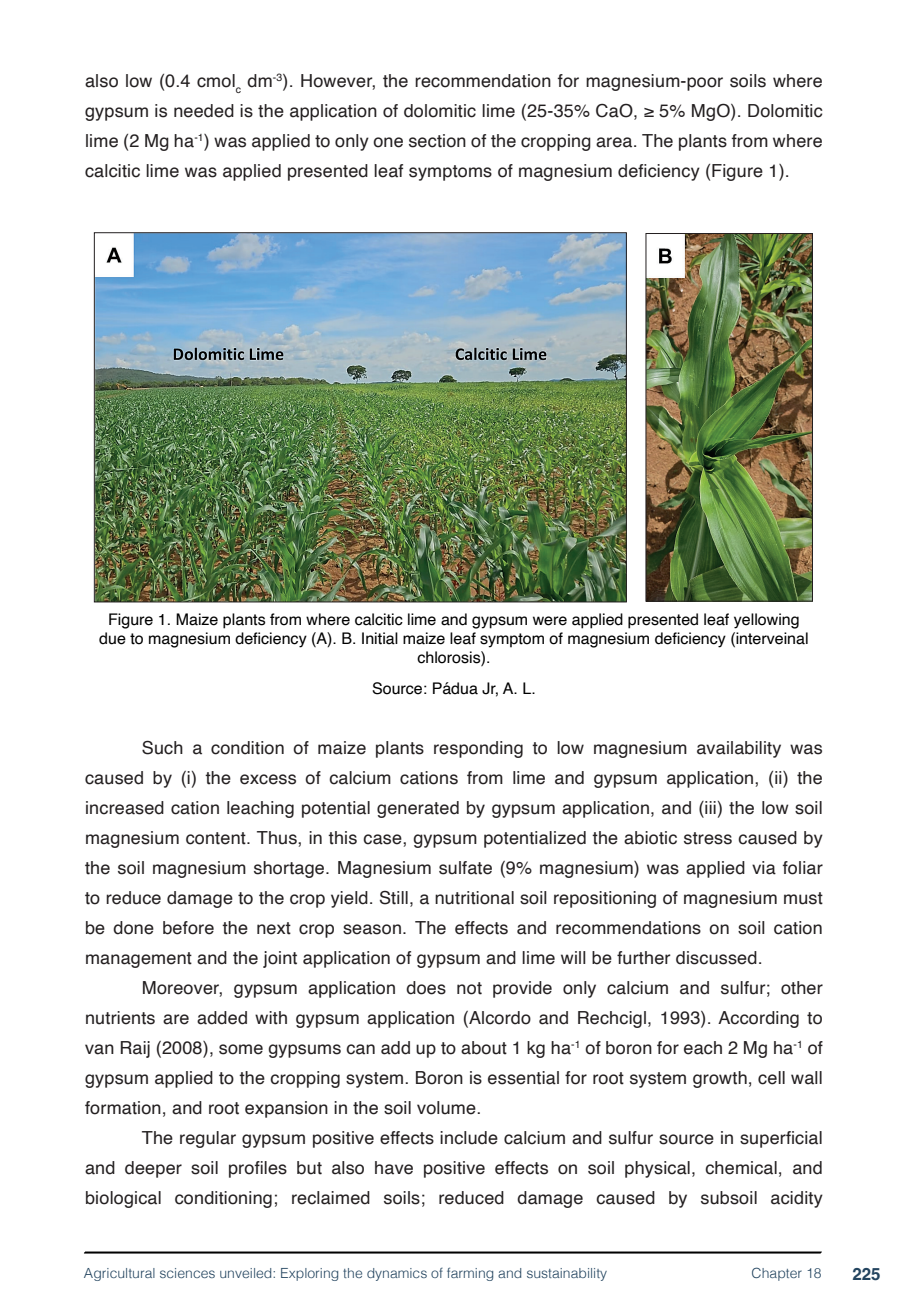
<style>
.page{position:relative;width:908px;height:1304px;background:#fff}
.page>*{position:absolute;margin:0;border:0;box-sizing:border-box;transform-origin:0 0}
.txt{font:18px/30px "Helvetica";letter-spacing:.01em;color:#231f20;text-align:justify}
.t1{font:700 16.8px "Helvetica";color:#23445f}
.imagens_graf_tab{font:16px/19.2px "Helvetica";color:#000;text-align:center}
.t2{font:300 14px "Helvetica";color:#23445f}
</style>
<div class="page">
<svg style="left:84px;top:1251px;width:737px;height:3px;background:#515151"></svg>
<img style="left:96px;top:234px;width:528px;height:366px">
<img style="left:647px;top:235px;width:163px;height:365px">
<div style="left:645px;top:233px;width:167px;height:369px;border:1px solid #231f20"></div>
<p class="txt" style="left:85px;top:66px;width:738px">also low (0.4 cmol<sub>c</sub> dm<sup>-3</sup>). However, the recommendation for magnesium-poor soils where gypsum is needed is the application of dolomitic lime (25-35% CaO, ≥ 5% MgO). Dolomitic lime (2 Mg ha<sup>-1</sup>) was applied to only one section of the cropping area. The plants from where calcitic lime was applied presented leaf symptoms of magnesium deficiency (Figure 1).</p>
<p class="imagens_graf_tab" style="left:99px;top:610px;width:710px">Figure 1. Maize plants from where calcitic lime and gypsum were applied presented leaf yellowing due to magnesium deficiency (A). B. Initial maize leaf symptom of magnesium deficiency (interveinal chlorosis).</p>
<p class="imagens_graf_tab" style="left:372px;top:679px;width:165px">Source: Pádua Jr, A. L.</p>
<p class="txt" style="left:85px;top:733px;width:738px;text-indent:57px">Such a condition of maize plants responding to low magnesium availability was caused by (i) the excess of calcium cations from lime and gypsum application, (ii) the increased cation leaching potential generated by gypsum application, and (iii) the low soil magnesium content. Thus, in this case, gypsum potentialized the abiotic stress caused by the soil magnesium shortage. Magnesium sulfate (9% magnesium) was applied via foliar to reduce damage to the crop yield. Still, a nutritional soil repositioning of magnesium must be done before the next crop season. The effects and recommendations on soil cation management and the joint application of gypsum and lime will be further discussed.</p>
<p class="txt" style="left:85px;top:973px;width:739px;text-indent:57px">Moreover, gypsum application does not provide only calcium and sulfur; other nutrients are added with gypsum application (Alcordo and Rechcigl, 1993). According to van Raij (2008), some gypsums can add up to about 1 kg ha<sup>-1</sup> of boron for each 2 Mg ha<sup>-1</sup> of gypsum applied to the cropping system. Boron is essential for root system growth, cell wall formation, and root expansion in the soil volume.</p>
<p class="txt" style="left:85px;top:1123px;width:738px;text-indent:57px">The regular gypsum positive effects include calcium and sulfur source in superficial and deeper soil profiles but also have positive effects on soil physical, chemical, and biological conditioning; reclaimed soils; reduced damage caused by subsoil acidity</p>
<p class="t2" style="left:84px;top:1261px;width:524px">Agricultural sciences unveiled: Exploring the dynamics of farming and sustainability</p>
<p class="t2" style="left:751px;top:1261px;width:72px">Chapter 18</p>
<p class="t1" style="left:851px;top:1264px;width:30px">225</p>
</div>
